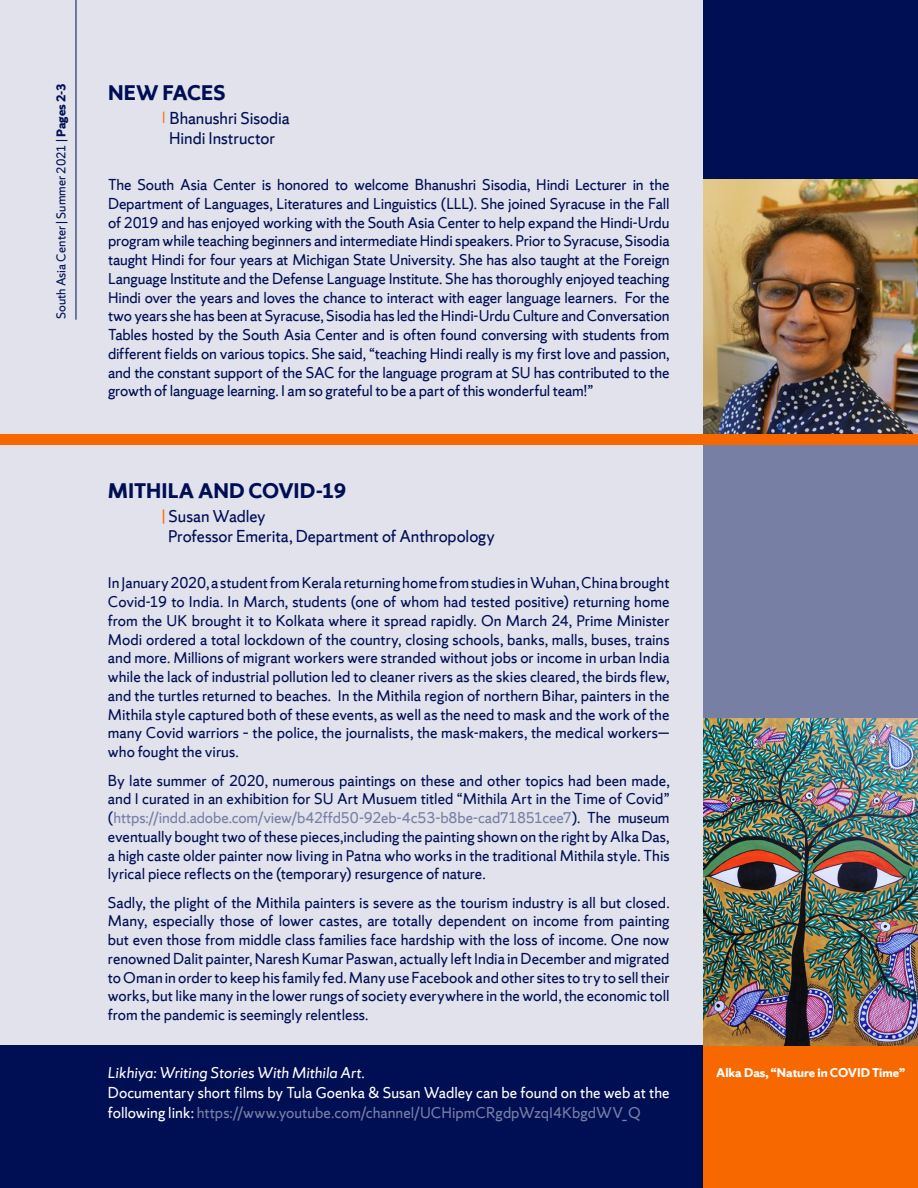
<style>
.page{position:relative;width:918px;height:1188px;background:#e1e2eb}
.page>*{position:absolute;margin:0;border:0;box-sizing:border-box;transform-origin:0 0}
.Heading_1{font:700 22.5px "Sherman Sans";letter-spacing:-.005em;color:#000e54}
.Heading_2{font:18px "Sherman Sans";letter-spacing:-.005em;color:#000e54}
.Body_Text{font:16.5px/18.8px "Sherman Sans";color:#000e54;text-align:justify}
.Body_Text-2{font:16.5px/19.8px "Sherman Sans";color:#fff}
.Body_Text-3{font:italic 16.5px "Sherman Sans";letter-spacing:-.005em;color:#fff}
.t1{font:13.5px "Sherman Sans";color:#000e54}
.Body_Text-4{font:700 13.5px "Sherman Sans";color:#fff}
.s1{font-weight:700}
.s2{font-family:"Times";font-size:16.5px;color:#f76900}
.s3{font-size:16.5px;color:#f76900}
.s4{color:#777fa4}
</style>
<div class="page">
<div style="left:0;top:1045px;width:703px;height:143px;background:#000e54"></div>
<div style="left:703px;top:0;width:215px;height:415px;background:#000e54"></div>
<div style="left:703px;top:445px;width:215px;height:274px;background:#777fa4"></div>
<div style="left:703px;top:1045px;width:215px;height:143px;background:#f76900"></div>
<img style="left:703px;top:180px;width:215px;height:254px">
<hr style="left:76px;top:0;width:1px;height:320px;background:#000e54">
<div style="left:0;top:434px;width:918px;height:11px;background:#f76900"></div>
<img style="left:703px;top:719px;width:215px;height:326px">
<p class="t1" style="left:53px;top:319px;width:237px;rotate:-90deg">South Asia Center | Summer 2021 | <span class="s1">Pages 2-3</span></p>
<h1 class="Heading_1" style="left:108px;top:79px;width:119px">NEW FACES</h1>
<h2 class="Heading_2" style="left:162px;top:108px;width:129px"><span class="s2">|</span> Bhanushri Sisodia</h2>
<h2 class="Heading_2" style="left:169px;top:127px;width:107px">Hindi Instructor</h2>
<p class="Body_Text" style="left:108px;top:175px;width:563px">The South Asia Center is honored to welcome Bhanushri Sisodia, Hindi Lecturer in the Department of Languages, Literatures and Linguistics (LLL). She joined Syracuse in the Fall of 2019 and has enjoyed working with the South Asia Center to help expand the Hindi-Urdu program while teaching beginners and intermediate Hindi speakers. Prior to Syracuse, Sisodia taught Hindi for four years at Michigan State University. She has also taught at the Foreign Language Institute and the Defense Language Institute. She has thoroughly enjoyed teaching Hindi over the years and loves the chance to interact with eager language learners. For the two years she has been at Syracuse, Sisodia has led the Hindi-Urdu Culture and Conversation Tables hosted by the South Asia Center and is often found conversing with students from different fields on various topics. She said, “teaching Hindi really is my first love and passion, and the constant support of the SAC for the language program at SU has contributed to the growth of language learning. I am so grateful to be a part of this wonderful team!”</p>
<h1 class="Heading_1" style="left:108px;top:477px;width:240px">MITHILA AND COVID-19</h1>
<h2 class="Heading_2" style="left:162px;top:506px;width:105px"><span class="s3">|</span> Susan Wadley</h2>
<h2 class="Heading_2" style="left:168px;top:525px;width:329px">Professor Emerita, Department of Anthropology</h2>
<p class="Body_Text" style="left:108px;top:574px;width:563px">In January 2020, a student from Kerala returning home from studies in Wuhan, China brought Covid-19 to India. In March, students (one of whom had tested positive) returning home from the UK brought it to Kolkata where it spread rapidly. On March 24, Prime Minister Modi ordered a total lockdown of the country, closing schools, banks, malls, buses, trains and more. Millions of migrant workers were stranded without jobs or income in urban India while the lack of industrial pollution led to cleaner rivers as the skies cleared, the birds flew, and the turtles returned to beaches. In the Mithila region of northern Bihar, painters in the Mithila style captured both of these events, as well as the need to mask and the work of the many Covid warriors – the police, the journalists, the mask-makers, the medical workers— who fought the virus.</p>
<p class="Body_Text" style="left:108px;top:771px;width:563px">By late summer of 2020, numerous paintings on these and other topics had been made, and I curated in an exhibition for SU Art Musuem titled “Mithila Art in the Time of Covid” (<span class="s4">https://indd.adobe.com/view/b42ffd50-92eb-4c53-b8be-cad71851cee7</span>). The museum eventually bought two of these pieces,including the painting shown on the right by Alka Das, a high caste older painter now living in Patna who works in the traditional Mithila style. This lyrical piece reflects on the (temporary) resurgence of nature.</p>
<p class="Body_Text" style="left:108px;top:893px;width:563px">Sadly, the plight of the Mithila painters is severe as the tourism industry is all but closed.<br>Many, especially those of lower castes, are totally dependent on income from painting but even those from middle class families face hardship with the loss of income. One now renowned Dalit painter, Naresh Kumar Paswan, actually left India in December and migrated to Oman in order to keep his family fed. Many use Facebook and other sites to try to sell their works, but like many in the lower rungs of society everywhere in the world, the economic toll from the pandemic is seemingly relentless.</p>
<p class="Body_Text-3" style="left:108px;top:1063px;width:259px">Likhiya: Writing Stories With Mithila Art.</p>
<p class="Body_Text-2" style="left:108px;top:1083px;width:563px">Documentary short films by Tula Goenka &amp; Susan Wadley can be found on the web at the following link: <span class="s4">https://www.youtube.com/channel/UCHipmCRgdpWzqI4KbgdWV_Q</span></p>
<p class="Body_Text-4" style="left:716px;top:1064px;width:190px">Alka Das, “Nature in COVID Time”</p>
</div>
